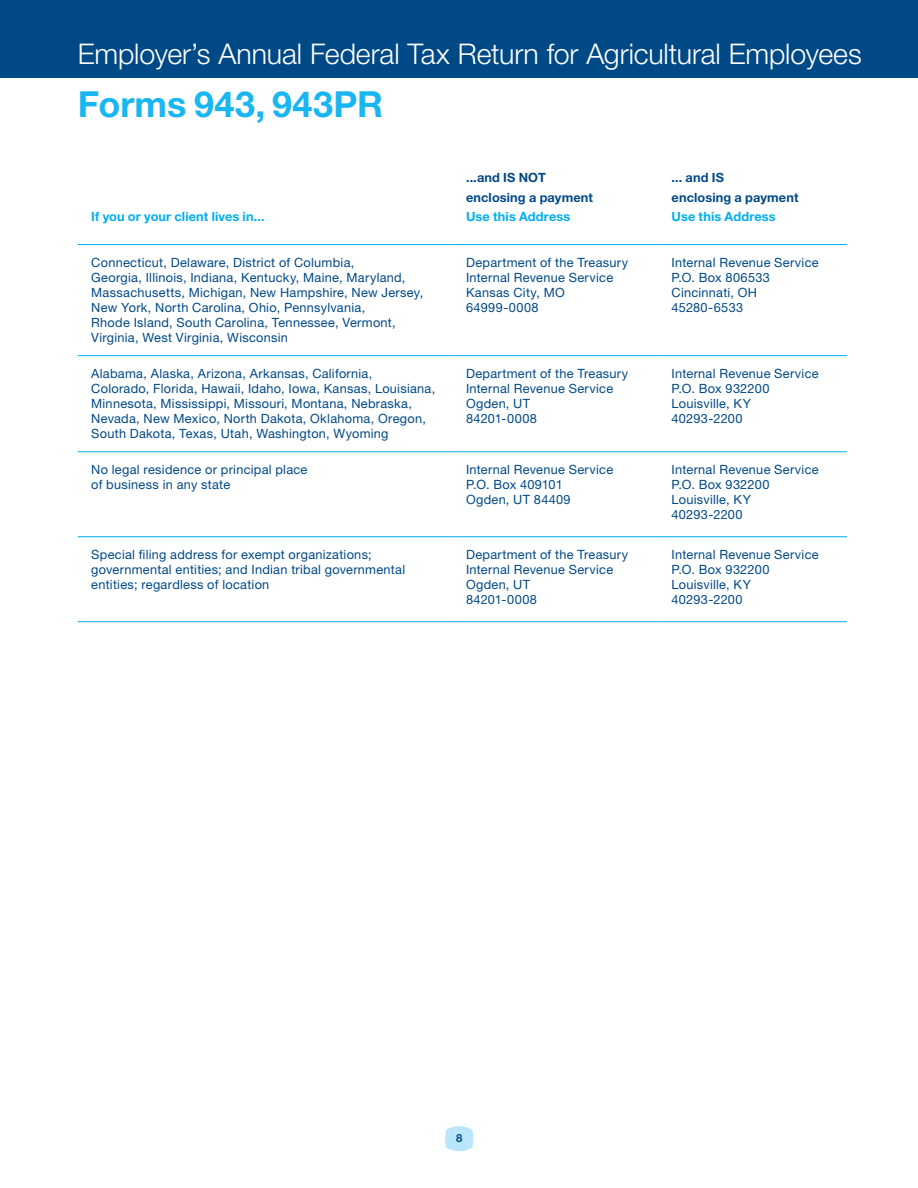
<style>
.page{position:relative;width:918px;height:1188px;background:#fff}
.page>*{position:absolute;margin:0;border:0;box-sizing:border-box;transform-origin:0 0}
._02_Head_Forms_Numbe{font:700 36px "Helvetica Neue LT Std";letter-spacing:.005em;color:#1ab6f1}
._01_Head_leaders{font:300 28.5px "Helvetica Neue LT Std";letter-spacing:-.005em;color:#fff}
.table_body{font:12.75px/15px "Helvetica Neue LT Std";letter-spacing:.02em;color:#004987}
.Addresses{font:12.75px/15px "Helvetica Neue LT Std";letter-spacing:.02em;color:#004987}
.Cyan_Heads{font:700 12.75px/19.5px "Helvetica Neue LT Std";letter-spacing:.01em;color:#004987}
.Cyan_Heads-2{font:700 12.75px "Helvetica Neue LT Std";letter-spacing:.01em;color:#00aeef}
.t1{font:700 11.25px "Helvetica Neue LT Std";color:#004987}
.s1{color:#00aeef}
</style>
<div class="page">
<svg style="left:445px;top:1126px;width:29px;height:25px"></svg>
<div style="left:0;top:0;width:918px;height:78px;background:#004987"></div>
<hr style="left:78px;top:244px;width:375px;height:1px;background:#00aeef">
<hr style="left:453px;top:244px;width:205px;height:1px;background:#00aeef">
<hr style="left:658px;top:244px;width:189px;height:1px;background:#00aeef">
<hr style="left:78px;top:355px;width:375px;height:1px;background:#00aeef">
<hr style="left:453px;top:355px;width:205px;height:1px;background:#00aeef">
<hr style="left:658px;top:355px;width:189px;height:1px;background:#00aeef">
<hr style="left:78px;top:451px;width:375px;height:1px;background:#00aeef">
<hr style="left:453px;top:451px;width:205px;height:1px;background:#00aeef">
<hr style="left:658px;top:451px;width:189px;height:1px;background:#00aeef">
<hr style="left:78px;top:536px;width:375px;height:1px;background:#00aeef">
<hr style="left:453px;top:536px;width:205px;height:1px;background:#00aeef">
<hr style="left:658px;top:536px;width:189px;height:1px;background:#00aeef">
<hr style="left:78px;top:621px;width:375px;height:1px;background:#00aeef">
<hr style="left:453px;top:621px;width:205px;height:1px;background:#00aeef">
<hr style="left:658px;top:621px;width:189px;height:1px;background:#00aeef">
<p class="_01_Head_leaders" style="left:78px;top:36px;width:786px">Employer’s Annual Federal Tax Return for Agricultural Employees</p>
<p class="_02_Head_Forms_Numbe" style="left:78px;top:81px;width:307px">Forms 943, 943PR</p>
<p class="Cyan_Heads-2" style="left:91px;top:209px;width:175px">If you or your client lives in...</p>
<p class="Cyan_Heads" style="left:466px;top:168px;width:128px">...and IS NOT enclosing a payment<br><span class="s1">Use this Address</span></p>
<p class="Cyan_Heads" style="left:672px;top:168px;width:128px">... and IS<br>enclosing a payment<br><span class="s1">Use this Address</span></p>
<p class="table_body" style="left:91px;top:255px;width:333px">Connecticut, Delaware, District of Columbia,<br>Georgia, Illinois, Indiana, Kentucky, Maine, Maryland, Massachusetts, Michigan, New Hampshire, New Jersey, New York, North Carolina, Ohio, Pennsylvania,<br>Rhode Island, South Carolina, Tennessee, Vermont, Virginia, West Virginia, Wisconsin</p>
<p class="Addresses" style="left:466px;top:255px;width:164px">Department of the Treasury<br>Internal Revenue Service<br>Kansas City, MO<br>64999-0008</p>
<p class="Addresses" style="left:672px;top:255px;width:149px">Internal Revenue Service<br>P.O. Box 806533<br>Cincinnati, OH<br>45280-6533</p>
<p class="table_body" style="left:91px;top:366px;width:346px">Alabama, Alaska, Arizona, Arkansas, California,<br>Colorado, Florida, Hawaii, Idaho, Iowa, Kansas, Louisiana, Minnesota, Mississippi, Missouri, Montana, Nebraska, Nevada, New Mexico, North Dakota, Oklahoma, Oregon, South Dakota, Texas, Utah, Washington, Wyoming</p>
<p class="Addresses" style="left:466px;top:366px;width:164px">Department of the Treasury<br>Internal Revenue Service<br>Ogden, UT<br>84201-0008</p>
<p class="Addresses" style="left:672px;top:366px;width:149px">Internal Revenue Service<br>P.O. Box 932200<br>Louisville, KY<br>40293-2200</p>
<p class="table_body" style="left:91px;top:462px;width:218px">No legal residence or principal place of business in any state</p>
<p class="Addresses" style="left:466px;top:462px;width:149px">Internal Revenue Service<br>P.O. Box 409101<br>Ogden, UT 84409</p>
<p class="Addresses" style="left:672px;top:462px;width:149px">Internal Revenue Service<br>P.O. Box 932200<br>Louisville, KY<br>40293-2200</p>
<p class="table_body" style="left:91px;top:547px;width:316px">Special filing address for exempt organizations; governmental entities; and Indian tribal governmental entities; regardless of location</p>
<p class="Addresses" style="left:466px;top:547px;width:164px">Department of the Treasury<br>Internal Revenue Service<br>Ogden, UT<br>84201-0008</p>
<p class="Addresses" style="left:672px;top:547px;width:149px">Internal Revenue Service<br>P.O. Box 932200<br>Louisville, KY<br>40293-2200</p>
<p class="t1" style="left:456px;top:1131px;width:8px">8</p>
</div>
